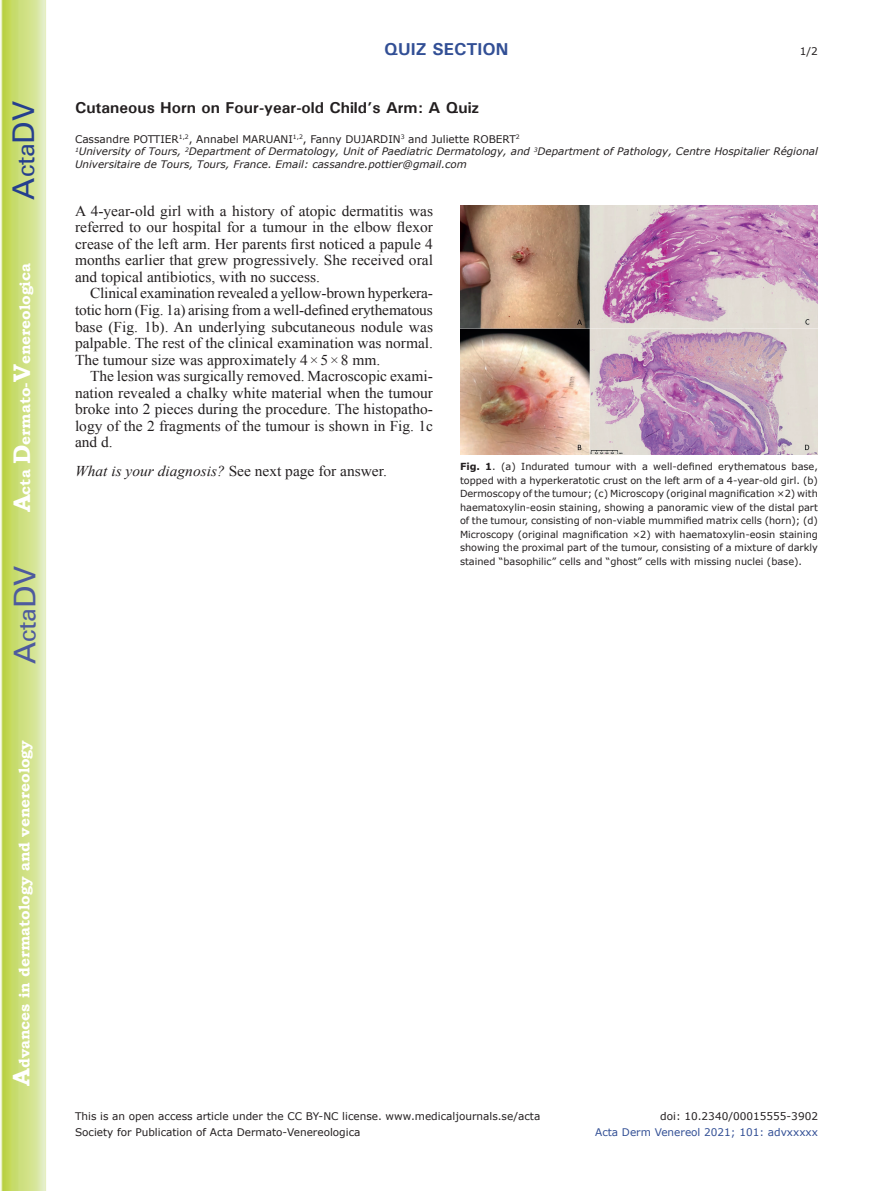
<style>
.page{position:relative;width:893px;height:1191px;background:#fff}
.page>*{position:absolute;margin:0;border:0;box-sizing:border-box;transform-origin:0 0}
.t1{font:30px "Univers";color:#4d5a9e}
.t2{font:30px "Univers";color:#253f8e}
.t3{font:700 17.25px "Univers";color:#324f95}
.t4{font:700 15.75px "Univers";color:#231f20}
.t5{font:15px/16.5px "Times New Roman";color:#231f20;text-align:justify}
.t6{font:700 15px "Bookman Old Style";color:#fff}
.t7{font:10.5px "Verdana";color:#231f20}
.t8{font:10.5px "Verdana";color:#324f95}
.t9{font:italic 10.35px/12.8px "Verdana";color:#231f20}
.t10{font:9.75px/13.5px "Verdana";color:#231f20;text-align:justify}
.s1{font-size:24px}
.s2{font-style:italic}
.s3{font-weight:700}
</style>
<div class="page">
<svg style="left:1px;top:0;width:45px;height:1191px;background:#cfe084"></svg>
<img style="left:460px;top:205px;width:358px;height:249px">
<h1 class="t2" style="left:6px;top:199px;width:100px;rotate:-90deg">A<span class="s1">cta</span>DV</h1>
<p class="t6" style="left:16px;top:512px;width:251px;rotate:-90deg"><span class="s1">A</span>cta <span class="s1">D</span>ermato-<span class="s1">V</span>enereologica</p>
<h1 class="t1" style="left:7px;top:664px;width:100px;rotate:-90deg">A<span class="s1">cta</span>DV</h1>
<p class="t6" style="left:15px;top:1086px;width:347px;rotate:-90deg"><span class="s1">A</span>dvances in dermatology and venereology</p>
<p class="t3" style="left:384px;top:38px;width:126px">QUIZ SECTION</p>
<p class="t7" style="left:800px;top:44px;width:20px">1/2</p>
<p class="t4" style="left:75px;top:97px;width:406px">Cutaneous Horn on Four-year-old Child’s Arm: A Quiz</p>
<p class="t7" style="left:75px;top:132px;width:446px">Cassandre POTTIER<sup>1,2</sup>, Annabel MARUANI<sup>1,2</sup>, Fanny DUJARDIN<sup>3</sup> and Juliette ROBERT<sup>2</sup></p>
<p class="t9" style="left:75px;top:145px;width:744px"><sup>1</sup>University of Tours, <sup>2</sup>Department of Dermatology, Unit of Paediatric Dermatology, and <sup>3</sup>Department of Pathology, Centre Hospitalier Régional<br>Universitaire de Tours, Tours, France. Email: cassandre.pottier@gmail.com</p>
<p class="t5" style="left:75px;top:202px;width:360px">A 4-year-old girl with a history of atopic dermatitis was referred to our hospital for a tumour in the elbow flexor crease of the left arm. Her parents first noticed a papule 4 months earlier that grew progressively. She received oral and topical antibiotics, with no success.</p>
<p class="t5" style="left:75px;top:285px;width:360px;text-indent:15px">Clinical examination revealed a yellow-brown hyperkera&shy;totic horn (Fig. 1a) arising from a well-defined erythematous base (Fig. 1b). An underlying subcutaneous nodule was palpable. The rest of the clinical examination was normal.<br>The tumour size was approximately 4×5×8 mm.</p>
<p class="t5" style="left:75px;top:367px;width:360px;text-indent:15px">The lesion was surgically removed. Macroscopic exami&shy;nation revealed a chalky white material when the tumour broke into 2 pieces during the procedure. The histopatho&shy;logy of the 2 fragments of the tumour is shown in Fig. 1c and d.</p>
<p class="t5" style="left:75px;top:463px;width:313px"><span class="s2">What is your diagnosis?</span> See next page for answer.</p>
<p class="t10" style="left:460px;top:460px;width:359px"><span class="s3">Fig. 1</span>. (a) Indurated tumour with a well-defined erythematous base, topped with a hyperkeratotic crust on the left arm of a 4-year-old girl. (b)<br>Dermoscopy of the tumour; (c) Microscopy (original magnification ×2) with haematoxylin-eosin staining, showing a panoramic view of the distal part of the tumour, consisting of non-viable mummified matrix cells (horn); (d)<br>Microscopy (original magnification ×2) with haematoxylin-eosin staining showing the proximal part of the tumour, consisting of a mixture of darkly stained “basophilic” cells and “ghost” cells with missing nuclei (base).</p>
<p class="t7" style="left:75px;top:1109px;width:467px">This is an open access article under the CC BY-NC license. www.medicaljournals.se/acta</p>
<p class="t7" style="left:660px;top:1109px;width:159px">doi: 10.2340/00015555-3902</p>
<p class="t7" style="left:75px;top:1125px;width:287px">Society for Publication of Acta Dermato-Venereologica</p>
<p class="t8" style="left:595px;top:1125px;width:224px">Acta Derm Venereol 2021; 101: advxxxxx</p>
</div>
